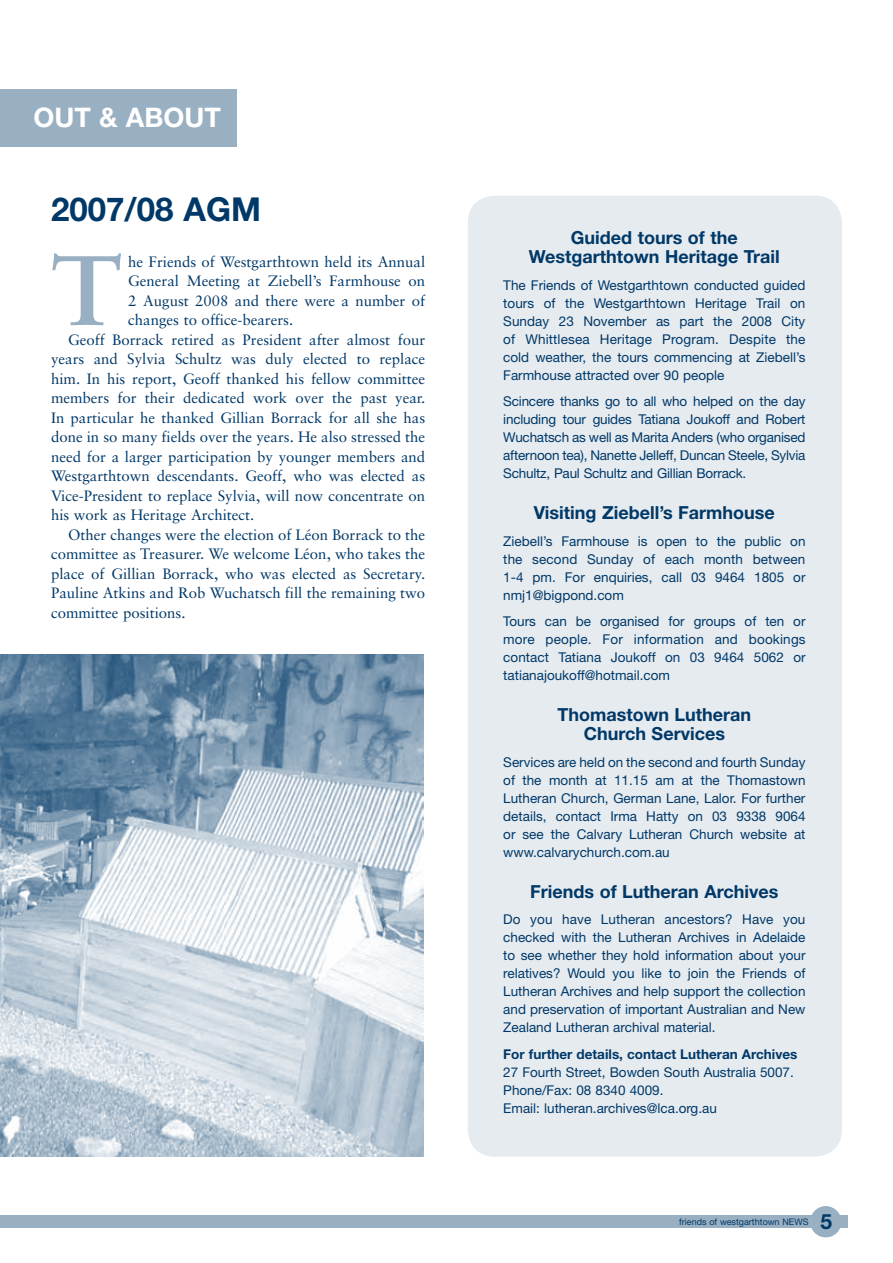
<style>
.page{position:relative;width:893px;height:1263px;background:#fff}
.page>*{position:absolute;margin:0;border:0;box-sizing:border-box;transform-origin:0 0}
.t1{font:700 98.85px "Sabon";color:#99afc2}
.t2{font:700 33px "Helvetica Neue";color:#003867}
.t3{font:700 27px "Helvetica Neue";color:#fff}
.t4{font:700 21px "Helvetica Neue";color:#003867}
.t5{font:700 18px/19.5px "Helvetica Neue";color:#003867;text-align:center}
.t6{font:15px "Sabon";color:#003867}
.t7{font:13.5px/18px "Helvetica Neue";color:#003867;text-align:justify}
.t8{font:700 13.5px "Helvetica Neue";color:#003867}
.t9{font:9px "Helvetica Neue";color:#003867}
</style>
<div class="page">
<img style="left:0;top:655px;width:423px;height:501px">
<div style="left:468px;top:196px;width:374px;height:961px;background:#e6ebf0;border-radius:27px"></div>
<div style="left:0;top:1215px;width:848px;height:12px;background:#99afc2"></div>
<div style="left:810px;top:1206px;width:31px;height:31px;background:#99afc2;border-radius:50%"></div>
<div style="left:0;top:89px;width:236px;height:57px;background:#99afc2"></div>
<h3 class="t3" style="left:33px;top:101px;width:189px">OUT &amp; ABOUT</h3>
<h2 class="t2" style="left:51px;top:189px;width:212px">2007/08 AGM</h2>
<h1 class="t1" style="left:51px;top:230px;width:73px">T</h1>
<p class="t6" style="left:128px;top:253px;width:298px">he Friends of Westgarthtown held its Annual</p>
<p class="t6" style="left:128px;top:272px;width:298px">General Meeting at Ziebell’s Farmhouse on</p>
<p class="t6" style="left:128px;top:292px;width:298px">2 August 2008 and there were a number of</p>
<p class="t6" style="left:128px;top:311px;width:166px">changes to office-bearers.</p>
<p class="t6" style="left:68px;top:331px;width:359px">Geoff Borrack retired as President after almost four</p>
<p class="t6" style="left:51px;top:350px;width:376px">years and Sylvia Schultz was duly elected to replace</p>
<p class="t6" style="left:51px;top:370px;width:376px">him. In his report, Geoff thanked his fellow committee</p>
<p class="t6" style="left:51px;top:389px;width:376px">members for their dedicated work over the past year.</p>
<p class="t6" style="left:51px;top:409px;width:376px">In particular he thanked Gillian Borrack for all she has</p>
<p class="t6" style="left:51px;top:428px;width:376px">done in so many fields over the years. He also stressed the</p>
<p class="t6" style="left:51px;top:448px;width:376px">need for a larger participation by younger members and</p>
<p class="t6" style="left:51px;top:467px;width:376px">Westgarthtown descendants. Geoff, who was elected as</p>
<p class="t6" style="left:51px;top:487px;width:376px">Vice-President to replace Sylvia, will now concentrate on</p>
<p class="t6" style="left:51px;top:506px;width:205px">his work as Heritage Architect.</p>
<p class="t6" style="left:68px;top:526px;width:359px">Other changes were the election of Léon Borrack to the</p>
<p class="t6" style="left:51px;top:545px;width:376px">committee as Treasurer. We welcome Léon, who takes the</p>
<p class="t6" style="left:51px;top:565px;width:376px">place of Gillian Borrack, who was elected as Secretary.</p>
<p class="t6" style="left:51px;top:584px;width:376px">Pauline Atkins and Rob Wuchatsch fill the remaining two</p>
<p class="t6" style="left:51px;top:604px;width:136px">committee positions.</p>
<h3 class="t5" style="left:529px;top:227px;width:252px">Guided tours of the<br>Westgarthtown Heritage Trail</h3>
<p class="t7" style="left:503px;top:276px;width:304px">The Friends of Westgarthtown conducted guided tours of the Westgarthtown Heritage Trail on Sunday 23 November as part the 2008 City of Whittlesea Heritage Program. Despite the cold weather, the tours commencing at Ziebell’s Farmhouse attracted over 90 people</p>
<p class="t7" style="left:503px;top:392px;width:304px">Scincere thanks go to all who helped on the day including tour guides Tatiana Joukoff and Robert Wuchatsch as well as Marita Anders (who organised afternoon tea), Nanette Jelleff, Duncan Steele, Sylvia Schultz, Paul Schultz and Gillian Borrack.</p>
<h3 class="t5" style="left:534px;top:502px;width:242px">Visiting Ziebell’s Farmhouse</h3>
<p class="t7" style="left:503px;top:531px;width:304px">Ziebell’s Farmhouse is open to the public on the second Sunday of each month between 1-4 pm. For enquiries, call 03 9464 1805 or nmj1@bigpond.com</p>
<p class="t7" style="left:503px;top:612px;width:304px">Tours can be organised for groups of ten or more people. For information and bookings contact Tatiana Joukoff on 03 9464 5062 or tatianajoukoff@hotmail.com</p>
<h3 class="t5" style="left:557px;top:704px;width:195px">Thomastown Lutheran<br>Church Services</h3>
<p class="t7" style="left:503px;top:753px;width:304px">Services are held on the second and fourth Sunday of the month at 11.15 am at the Thomastown Lutheran Church, German Lane, Lalor. For further details, contact Irma Hatty on 03 9338 9064 or see the Calvary Lutheran Church website at www.calvarychurch.com.au</p>
<h3 class="t5" style="left:530px;top:881px;width:250px">Friends of Lutheran Archives</h3>
<p class="t7" style="left:503px;top:910px;width:304px">Do you have Lutheran ancestors? Have you checked with the Lutheran Archives in Adelaide to see whether they hold information about your relatives? Would you like to join the Friends of Lutheran Archives and help support the collection and preservation of important Australian and New Zealand Lutheran archival material.</p>
<p class="t8" style="left:503px;top:1045px;width:296px">For further details, contact Lutheran Archives</p>
<p class="t7" style="left:503px;top:1062px;width:292px;text-align:left">27 Fourth Street, Bowden South Australia 5007.<br>Phone/Fax: 08 8340 4009.<br>Email: lutheran.archives@lca.org.au</p>
<p class="t9" style="left:679px;top:1216px;width:131px">friends of westgarthtown NEWS</p>
<h3 class="t4" style="left:820px;top:1208px;width:13px">5</h3>
</div>
